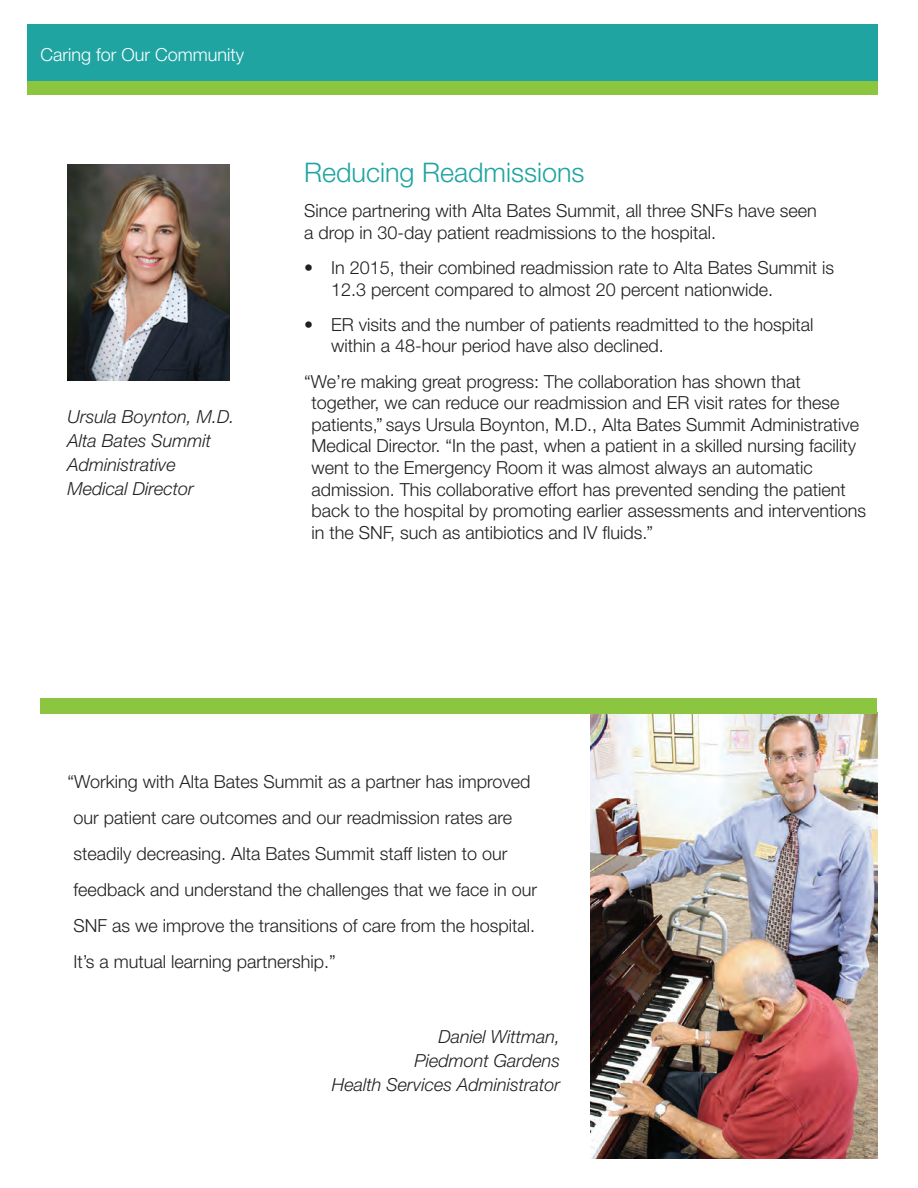
<style>
.page{position:relative;width:918px;height:1188px;background:#fff}
.page>*{position:absolute;margin:0;border:0;box-sizing:border-box;transform-origin:0 0}
.t1{font:300 27px "Helvetica Neue LT Std";color:#1fa4a2}
.t2{font:300 18px/21.6px "Helvetica Neue LT Std";color:#231f20}
.t3{font:italic 300 18px/24px "Helvetica Neue LT Std";color:#231f20}
.t4{font:300 18px "Helvetica Neue LT Std";color:#fff}
</style>
<div class="page">
<img style="left:591px;top:714px;width:287px;height:445px">
<img style="left:68px;top:164px;width:162px;height:216px">
<div style="left:27px;top:25px;width:851px;height:56px;background:#1fa4a2"></div>
<div style="left:27px;top:81px;width:851px;height:13px;background:#8cc540"></div>
<div style="left:40px;top:699px;width:838px;height:15px;background:#8cc540"></div>
<p class="t4" style="left:40px;top:43px;width:205px">Caring for Our Community</p>
<p class="t3" style="left:67px;top:404px;width:169px">Ursula Boynton, M.D.<br>Alta Bates Summit<br>Administrative<br>Medical Director</p>
<h1 class="t1" style="left:304px;top:156px;width:282px">Reducing Readmissions</h1>
<p class="t2" style="left:304px;top:200px;width:514px">Since partnering with Alta Bates Summit, all three SNFs have seen a drop in 30-day patient readmissions to the hospital.</p>
<p class="t2" style="left:331px;top:257px;width:505px;text-indent:-27px">• In 2015, their combined readmission rate to Alta Bates Summit is<br>12.3 percent compared to almost 20 percent nationwide.</p>
<p class="t2" style="left:331px;top:313px;width:484px;text-indent:-27px">• ER visits and the number of patients readmitted to the hospital within a 48-hour period have also declined.</p>
<p class="t2" style="left:312px;top:370px;width:556px;text-indent:-8px">“We’re making great progress: The collaboration has shown that together, we can reduce our readmission and ER visit rates for these patients,” says Ursula Boynton, M.D., Alta Bates Summit Administrative Medical Director. “In the past, when a patient in a skilled nursing facility went to the Emergency Room it was almost always an automatic admission. This collaborative effort has prevented sending the patient back to the hospital by promoting earlier assessments and interventions in the SNF, such as antibiotics and IV fluids.”</p>
<p class="t2" style="left:73px;top:763px;width:465px;line-height:36px;text-indent:-6px">“Working with Alta Bates Summit as a partner has improved our patient care outcomes and our readmission rates are steadily decreasing. Alta Bates Summit staff listen to our feedback and understand the challenges that we face in our SNF as we improve the transitions of care from the hospital.<br>It’s a mutual learning partnership.”</p>
<p class="t3" style="left:332px;top:1024px;width:230px;text-align:right">Daniel Wittman,<br>Piedmont Gardens<br>Health Services Administrator</p>
</div>
